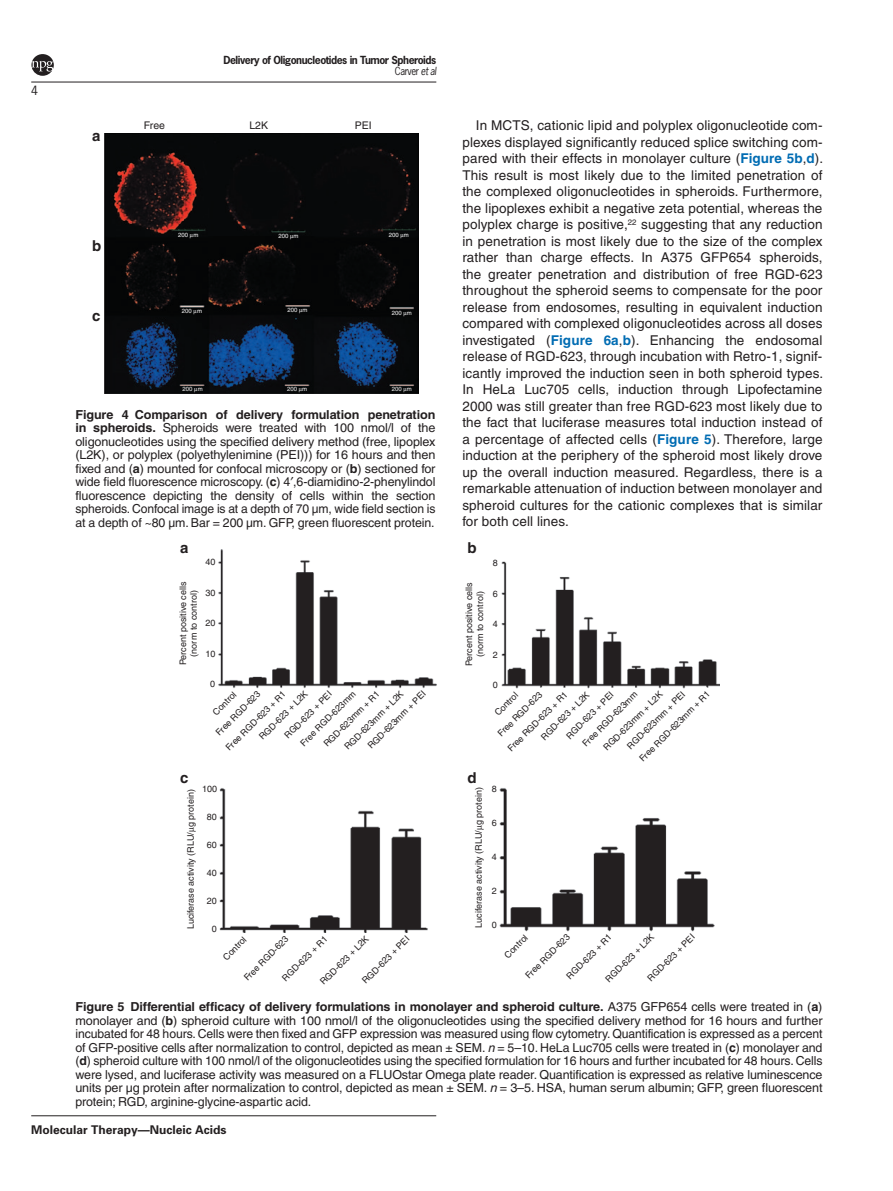
<style>
.page{position:relative;width:893px;height:1191px;background:#fff}
.page>*{position:absolute;margin:0;border:0;box-sizing:border-box;transform-origin:0 0}
.t1{font:700 15px "Helvetica";color:#231f20}
.t2{font:13.5px/16.5px "Helvetica";letter-spacing:.01em;color:#231f20;text-align:justify}
.t3{font:12.3px/13.5px "Helvetica";letter-spacing:-.01em;color:#231f20;text-align:justify}
.t4{font:700 12px "Univers";color:#231f20}
.t5{font:12px "News Gothic";color:#231f20}
.t6{font:700 10.5px/11.7px "News Gothic";letter-spacing:-.045em;color:#231f20;text-align:right}
.t7{font:10.5px "Helvetica";color:#231f20}
.t8{font:9px/16.6px "Helvetica";color:#231f20;text-align:center}
.t9{font:6px "Helvetica";color:#fff}
.s1{font-weight:400}
.s2{font-weight:400;font-style:italic}
.s3{font-weight:700}
.s4{font-weight:700;color:#006cb3}
.s5{font-style:italic}
</style>
<div class="page">
<hr style="left:31px;top:1115px;width:405px;height:1px;background:#231f20">
<hr style="left:31px;top:82px;width:405px;height:1px;background:#231f20">
<svg style="left:31px;top:54px;width:23px;height:22px"></svg>
<img style="left:105px;top:133px;width:314px;height:260px">
<img style="left:219px;top:549px;width:500px;height:384px">
<svg style="left:190px;top:234px;width:3px;height:4px"></svg>
<svg style="left:290px;top:235px;width:3px;height:4px"></svg>
<svg style="left:400px;top:234px;width:4px;height:4px"></svg>
<svg style="left:404px;top:312px;width:3px;height:4px"></svg>
<svg style="left:194px;top:310px;width:3px;height:4px"></svg>
<svg style="left:299px;top:309px;width:3px;height:4px"></svg>
<svg style="left:194px;top:388px;width:4px;height:4px"></svg>
<svg style="left:299px;top:388px;width:3px;height:4px"></svg>
<svg style="left:404px;top:388px;width:3px;height:4px"></svg>
<svg style="left:477px;top:825px;width:7px;height:5px"></svg>
<p class="t5" style="left:31px;top:82px;width:8px">4</p>
<p class="t1" style="left:92px;top:127px;width:10px">a</p>
<p class="t1" style="left:92px;top:236px;width:11px">b</p>
<p class="t1" style="left:92px;top:307px;width:10px">c</p>
<p class="t7" style="left:144px;top:119px;width:23px">Free</p>
<p class="t6" style="left:223px;top:53px;width:214px">Delivery of Oligonucleotides in Tumor Spheroids<br><span class="s1">Carver</span> <span class="s2">et al</span></p>
<p class="t7" style="left:249px;top:119px;width:20px">L2K</p>
<p class="t7" style="left:355px;top:119px;width:18px">PEI</p>
<p class="t9" style="left:178px;top:231px;width:22px">200 m</p>
<p class="t9" style="left:278px;top:232px;width:22px">200 m</p>
<p class="t9" style="left:389px;top:231px;width:22px">200 m</p>
<p class="t9" style="left:182px;top:307px;width:22px">200 m</p>
<p class="t9" style="left:287px;top:306px;width:22px">200 m</p>
<p class="t9" style="left:392px;top:309px;width:22px">200 m</p>
<p class="t9" style="left:183px;top:385px;width:22px">200 m</p>
<p class="t9" style="left:287px;top:385px;width:22px">200 m</p>
<p class="t9" style="left:392px;top:385px;width:22px">200 m</p>
<p class="t3" style="left:75px;top:407px;width:362px"><span class="s3">Figure 4 Comparison of delivery formulation penetration in spheroids.</span> Spheroids were treated with 100 nmol/l of the oligonucleotides using the specified delivery method (free, lipoplex (L2K), or polyplex (polyethylenimine (PEI))) for 16 hours and then fixed and (<span class="s3">a</span>) mounted for confocal microscopy or (<span class="s3">b</span>) sectioned for wide field fluorescence microscopy. (<span class="s3">c</span>) 4 ,6-diamidino-2-phenylindol fluorescence depicting the density of cells within the section spheroids. Confocal image is at a depth of 70 µm, wide field section is at a depth of ~80 µm. Bar = 200 µm. GFP, green fluorescent protein.</p>
<p class="t2" style="left:462px;top:117px;width:362px;text-indent:14px">In MCTS, cationic lipid and polyplex oligonucleotide com&shy;plexes displayed significantly reduced splice switching com&shy;pared with their effects in monolayer culture (<span class="s4">Figure 5b</span>,<span class="s4">d</span>).<br>This result is most likely due to the limited penetration of the complexed oligonucleotides in spheroids. Furthermore, the lipoplexes exhibit a negative zeta potential, whereas the polyplex charge is positive,<sup>22</sup> suggesting that any reduction in penetration is most likely due to the size of the complex rather than charge effects. In A375 GFP654 spheroids, the greater penetration and distribution of free RGD-623 throughout the spheroid seems to compensate for the poor release from endosomes, resulting in equivalent induction compared with complexed oligonucleotides across all doses investigated (<span class="s4">Figure 6a</span>,<span class="s4">b</span>). Enhancing the endosomal release of RGD-623, through incubation with Retro-1, signif&shy;icantly improved the induction seen in both spheroid types.<br>In HeLa Luc705 cells, induction through Lipofectamine 2000 was still greater than free RGD-623 most likely due to the fact that luciferase measures total induction instead of a percentage of affected cells (<span class="s4">Figure 5</span>). Therefore, large induction at the periphery of the spheroid most likely drove up the overall induction measured. Regardless, there is a remarkable attenuation of induction between monolayer and spheroid cultures for the cationic complexes that is similar for both cell lines.</p>
<p class="t1" style="left:180px;top:539px;width:10px">a</p>
<p class="t1" style="left:467px;top:539px;width:11px">b</p>
<p class="t8" style="left:205px;top:554px;width:12px">40</p>
<p class="t8" style="left:493px;top:554px;width:7px">8</p>
<p class="t8" style="left:178px;top:665px;width:85px;line-height:10.8px;rotate:-90deg">Percent positive cells (norm to control)</p>
<p class="t8" style="left:205px;top:584px;width:12px">30</p>
<p class="t8" style="left:205px;top:615px;width:12px">20</p>
<p class="t8" style="left:205px;top:645px;width:12px">10</p>
<p class="t8" style="left:464px;top:666px;width:85px;line-height:10.8px;rotate:-90deg">Percent positive cells (norm to control)</p>
<p class="t8" style="left:493px;top:585px;width:7px">6</p>
<p class="t8" style="left:493px;top:615px;width:7px">4</p>
<p class="t8" style="left:493px;top:646px;width:7px">2</p>
<p class="t8" style="left:210px;top:676px;width:7px">0</p>
<p class="t8" style="left:221px;top:743px;width:82px;rotate:-45deg">Free RGD-623 + R1</p>
<p class="t8" style="left:328px;top:730px;width:81px;text-align:left;text-indent:-12px;rotate:-45deg">RGD-623mm + R1<br>RGD-623mm + L2K</p>
<p class="t8" style="left:268px;top:718px;width:64px;line-height:17.1px;text-align:left;text-indent:-19px;rotate:-45deg">RGD-623 + L2K<br>RGD-623 + PEI</p>
<p class="t8" style="left:363px;top:741px;width:79px;rotate:-45deg">RGD-623mm + PEI</p>
<p class="t8" style="left:200px;top:716px;width:60px;rotate:-45deg">Control<br>Free RGD-623</p>
<p class="t8" style="left:296px;top:738px;width:75px;rotate:-45deg">Free RGD-623mm</p>
<p class="t8" style="left:493px;top:677px;width:7px">0</p>
<p class="t8" style="left:612px;top:731px;width:79px;line-height:16px;text-align:left;text-indent:-17px;rotate:-45deg">RGD-623mm + L2K<br>RGD-623mm + PEI</p>
<p class="t8" style="left:550px;top:719px;width:64px;line-height:17.1px;text-align:left;text-indent:-19px;rotate:-45deg">RGD-623 + L2K<br>RGD-623 + PEI</p>
<p class="t8" style="left:482px;top:717px;width:60px;rotate:-45deg">Control<br>Free RGD-623</p>
<p class="t8" style="left:503px;top:743px;width:82px;rotate:-45deg">Free RGD-623 + R1</p>
<p class="t8" style="left:635px;top:754px;width:97px;rotate:-45deg">Free RGD-623mm + R1</p>
<p class="t8" style="left:578px;top:739px;width:75px;rotate:-45deg">Free RGD-623mm</p>
<p class="t1" style="left:180px;top:768px;width:10px">c</p>
<p class="t1" style="left:467px;top:768px;width:11px">d</p>
<p class="t8" style="left:202px;top:781px;width:17px">100</p>
<p class="t8" style="left:182px;top:929px;width:142px;rotate:-90deg">Luciferase activity (RLU/ g protein)</p>
<p class="t8" style="left:207px;top:809px;width:12px">80</p>
<p class="t8" style="left:207px;top:836px;width:12px">60</p>
<p class="t8" style="left:207px;top:864px;width:12px">40</p>
<p class="t8" style="left:207px;top:892px;width:12px">20</p>
<p class="t8" style="left:212px;top:920px;width:7px">0</p>
<p class="t8" style="left:316px;top:977px;width:66px;rotate:-45deg">RGD-623 + L2K</p>
<p class="t8" style="left:240px;top:973px;width:60px;rotate:-45deg">Free RGD-623</p>
<p class="t8" style="left:358px;top:976px;width:64px;rotate:-45deg">RGD-623 + PEI</p>
<p class="t8" style="left:219px;top:952px;width:31px;rotate:-45deg">Control</p>
<p class="t8" style="left:278px;top:974px;width:61px;rotate:-45deg">RGD-623 + R1</p>
<p class="t8" style="left:470px;top:927px;width:142px;rotate:-90deg">Luciferase activity (RLU/ g protein)</p>
<p class="t8" style="left:492px;top:781px;width:7px">8</p>
<p class="t8" style="left:492px;top:815px;width:7px">6</p>
<p class="t8" style="left:492px;top:848px;width:7px">4</p>
<p class="t8" style="left:492px;top:882px;width:7px">2</p>
<p class="t8" style="left:492px;top:916px;width:7px">0</p>
<p class="t8" style="left:601px;top:975px;width:66px;rotate:-45deg">RGD-623 + L2K</p>
<p class="t8" style="left:521px;top:971px;width:60px;rotate:-45deg">Free RGD-623</p>
<p class="t8" style="left:643px;top:973px;width:64px;rotate:-45deg">RGD-623 + PEI</p>
<p class="t8" style="left:500px;top:950px;width:31px;rotate:-45deg">Control</p>
<p class="t8" style="left:562px;top:971px;width:61px;rotate:-45deg">RGD-623 + R1</p>
<p class="t3" style="left:75px;top:1000px;width:749px"><span class="s3">Figure 5 Differential efficacy of delivery formulations in monolayer and spheroid culture.</span> A375 GFP654 cells were treated in (<span class="s3">a</span>) monolayer and (<span class="s3">b</span>) spheroid culture with 100 nmol/l of the oligonucleotides using the specified delivery method for 16 hours and further incubated for 48 hours. Cells were then fixed and GFP expression was measured using flow cytometry. Quantification is expressed as a percent of GFP-positive cells after normalization to control, depicted as mean ± SEM. <span class="s5">n</span> = 5–10. HeLa Luc705 cells were treated in (<span class="s3">c</span>) monolayer and (<span class="s3">d</span>) spheroid culture with 100 nmol/l of the oligonucleotides using the specified formulation for 16 hours and further incubated for 48 hours. Cells were lysed, and luciferase activity was measured on a FLUOstar Omega plate reader. Quantification is expressed as relative luminescence units per µg protein after normalization to control, depicted as mean ± SEM. <span class="s5">n</span> = 3–5. HSA, human serum albumin; GFP, green fluorescent protein; RGD, arginine-glycine-aspartic acid.</p>
<p class="t4" style="left:31px;top:1122px;width:197px">Molecular Therapy—Nucleic Acids</p>
</div>
